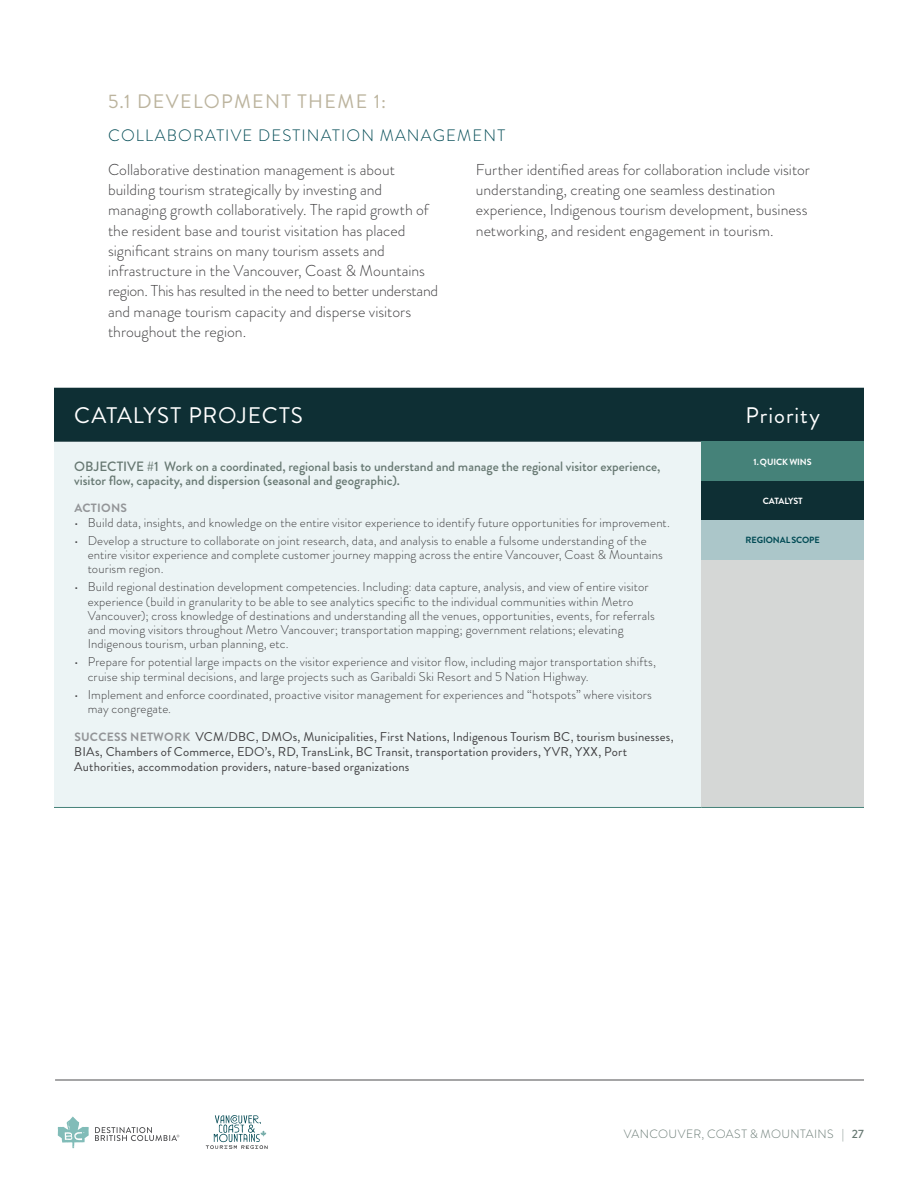
<style>
.page{position:relative;width:918px;height:1188px;background:#fff}
.page>*{position:absolute;margin:0;border:0;box-sizing:border-box;transform-origin:0 0}
.t1{font:22.5px "Brandon Grotesque";letter-spacing:.045em;color:#fff}
.t2{font:19.5px "Brandon Grotesque";letter-spacing:.07em;color:#bcb49e}
.t3{font:300 16.5px "Brandon Grotesque";letter-spacing:.07em;color:#004a54}
.t4{font:300 15.75px/20.2px "Brandon Grotesque";color:#414042}
.t5{font:500 13.5px/13.5px "Brandon Grotesque";color:#677872}
.t6{font:300 12.75px/14.2px "Brandon Grotesque";letter-spacing:.01em;color:#414042}
.t7{font:12.75px/15px "Brandon Grotesque";letter-spacing:.01em;color:#414042}
.t8{font:300 12px "Brandon Grotesque";letter-spacing:.035em;color:#677872}
.t9{font:700 12px "Brandon Grotesque";letter-spacing:.02em;color:#939598}
.t10{font:700 9px "Brandon Grotesque";letter-spacing:-.01em;color:#fff}
.t11{font:700 9px "Brandon Grotesque";letter-spacing:-.01em;color:#004a54}
.s1{font-weight:700;font-size:12px;color:#939598}
.s2{font-weight:500}
</style>
<div class="page">
<div style="left:54px;top:388px;width:810px;height:54px;background:#0e2f34"></div>
<div style="left:54px;top:442px;width:647px;height:365px;background:#ecf4f5"></div>
<div style="left:701px;top:442px;width:163px;height:365px;background:#d5d7d6"></div>
<hr style="left:54px;top:807px;width:647px;height:1px;background:#458279">
<hr style="left:701px;top:807px;width:163px;height:1px;background:#458279">
<div style="left:701px;top:481px;width:163px;height:39px;background:#0e2f34"></div>
<div style="left:701px;top:520px;width:163px;height:40px;background:#abc6c9"></div>
<div style="left:701px;top:442px;width:163px;height:39px;background:#458279"></div>
<hr style="left:55px;top:1080px;width:809px;height:1px;background:#4d4d4f">
<svg style="left:95px;top:1127px;width:84px;height:14px"></svg>
<svg style="left:58px;top:1117px;width:31px;height:31px"></svg>
<svg style="left:206px;top:1115px;width:62px;height:34px"></svg>
<h2 class="t2" style="left:108px;top:88px;width:280px">5.1 DEVELOPMENT THEME 1:</h2>
<p class="t3" style="left:108px;top:124px;width:399px">COLLABORATIVE DESTINATION MANAGEMENT</p>
<p class="t4" style="left:108px;top:159px;width:332px">Collaborative destination management is about building tourism strategically by investing and managing growth collaboratively. The rapid growth of the resident base and tourist visitation has placed significant strains on many tourism assets and infrastructure in the Vancouver, Coast &amp; Mountains region. This has resulted in the need to better understand and manage tourism capacity and disperse visitors throughout the region.</p>
<p class="t4" style="left:476px;top:159px;width:336px">Further identified areas for collaboration include visitor understanding, creating one seamless destination experience, Indigenous tourism development, business networking, and resident engagement in tourism.</p>
<h1 class="t1" style="left:74px;top:399px;width:230px">CATALYST PROJECTS</h1>
<h1 class="t1" style="left:745px;top:399px;width:76px">Priority</h1>
<p class="t5" style="left:74px;top:460px;width:588px">OBJECTIVE #1 Work on a coordinated, regional basis to understand and manage the regional visitor experience, visitor flow, capacity, and dispersion (seasonal and geographic).</p>
<p class="t9" style="left:74px;top:500px;width:54px">ACTIONS</p>
<p class="t6" style="left:74px;top:515px;width:597px">• Build data, insights, and knowledge on the entire visitor experience to identify future opportunities for improvement.</p>
<p class="t6" style="left:88px;top:533px;width:577px;text-indent:-14px">• Develop a structure to collaborate on joint research, data, and analysis to enable a fulsome understanding of the entire visitor experience and complete customer journey mapping across the entire Vancouver, Coast &amp; Mountains tourism region.</p>
<p class="t6" style="left:88px;top:580px;width:569px;text-indent:-14px">• Build regional destination development competencies. Including: data capture, analysis, and view of entire visitor experience (build in granularity to be able to see analytics specific to the individual communities within Metro Vancouver); cross knowledge of destinations and understanding all the venues, opportunities, events, for referrals and moving visitors throughout Metro Vancouver; transportation mapping; government relations; elevating Indigenous tourism, urban planning, etc.</p>
<p class="t6" style="left:88px;top:655px;width:570px;text-indent:-14px">• Prepare for potential large impacts on the visitor experience and visitor flow, including major transportation shifts, cruise ship terminal decisions, and large projects such as Garibaldi Ski Resort and 5 Nation Highway.</p>
<p class="t6" style="left:88px;top:687px;width:566px;text-indent:-14px">• Implement and enforce coordinated, proactive visitor management for experiences and “hotspots” where visitors may congregate.</p>
<p class="t7" style="left:74px;top:730px;width:601px"><span class="s1">SUCCESS NETWORK</span> VCM/DBC, DMOs, Municipalities, First Nations, Indigenous Tourism BC, tourism businesses,<br>BIAs, Chambers of Commerce, EDO’s, RD, TransLink, BC Transit, transportation providers, YVR, YXX, Port<br>Authorities, accommodation providers, nature-based organizations</p>
<p class="t10" style="left:754px;top:455px;width:60px">1. QUICK WINS</p>
<p class="t10" style="left:763px;top:495px;width:42px">CATALYST</p>
<p class="t11" style="left:746px;top:534px;width:76px">REGIONAL SCOPE</p>
<p class="t8" style="left:624px;top:1126px;width:242px">VANCOUVER, COAST &amp; MOUNTAINS | <span class="s2">27</span></p>
</div>
